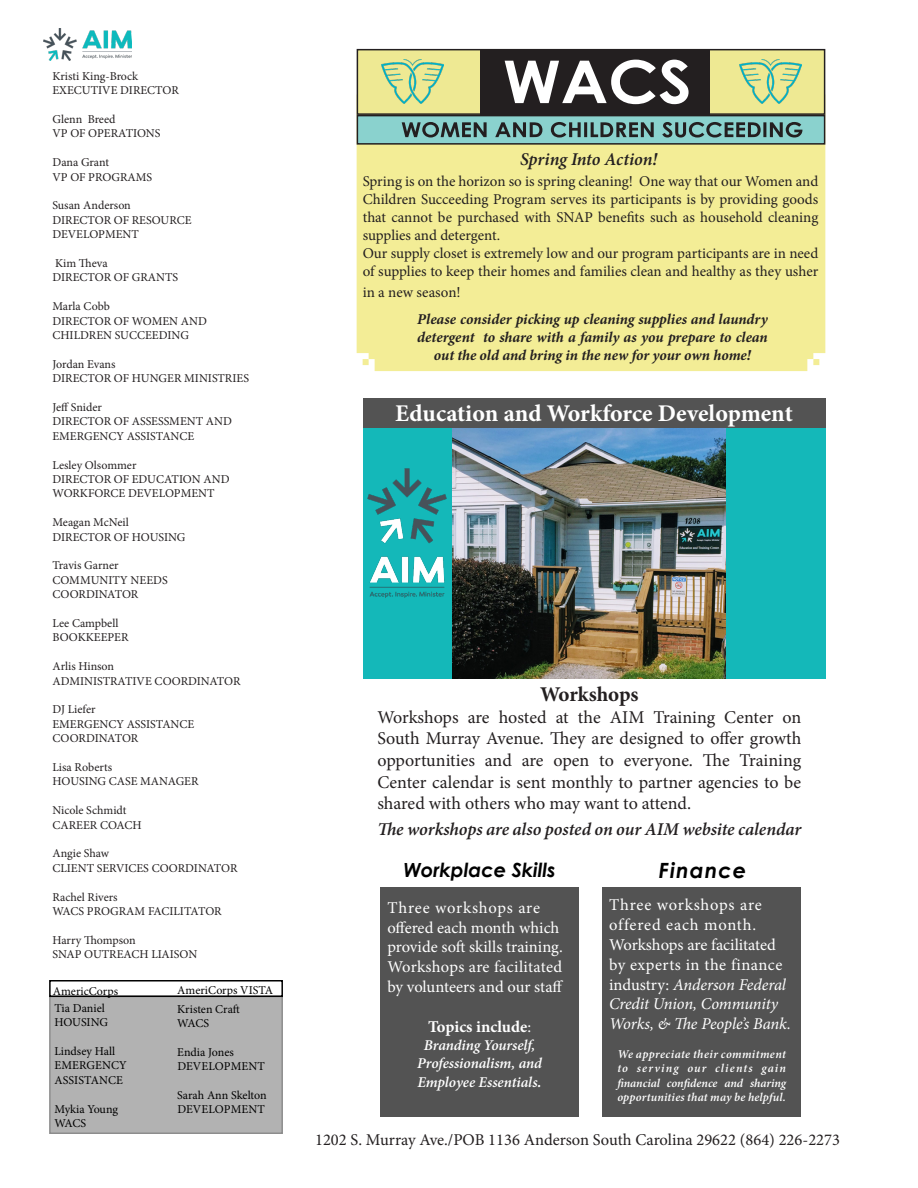
<style>
.page{position:relative;width:918px;height:1188px;background:#fff}
.page>*{position:absolute;margin:0;border:0;box-sizing:border-box;transform-origin:0 0}
.t1{font:700 24px "Minion Pro";letter-spacing:-.005em;color:#fff}
.t2{font:700 21px "Minion Pro";color:#231f20}
.t3{font:italic 700 21px "Century Gothic";letter-spacing:.05em;color:#000}
.t4{font:italic 700 19.5px "Century Gothic";color:#000}
.t5{font:18px/21.6px "Minion Pro";letter-spacing:-.005em;color:#231f20;text-align:justify}
.t6{font:italic 600 18px "Minion Pro";letter-spacing:-.005em;color:#231f20}
.t7{font:16.5px/19.8px "Minion Pro";letter-spacing:.03em;color:#fff}
.t8{font:16.5px/19.8px "Minion Pro";letter-spacing:.01em;color:#fff}
.t9{font:16.5px "Minion Pro";color:#231f20}
.t10{font:700 16.5px "Minion Pro";color:#fff}
.t11{font:15px/18px "Minion Pro";letter-spacing:-.005em;color:#231f20;text-align:justify}
.t12{font:italic 700 15px/18px "Minion Pro";letter-spacing:-.005em;color:#231f20;text-align:center}
.t13{font:italic 600 15px/18px "Minion Pro";letter-spacing:-.005em;color:#fff;text-align:center}
.t14{font:12px/14.4px "Minion Pro";color:#231f20}
.t15{font:12px "Minion Pro";color:#000}
.t16{font:italic 600 12px/14.4px "Minion Pro";letter-spacing:.01em;color:#fff;text-align:justify}
.s1{font-weight:400}
.s2{font-size:16.5px}
.s3{font-style:italic}
</style>
<div class="page">
<img style="left:44px;top:28px;width:88px;height:32px">
<div style="left:49px;top:980px;width:234px;height:17px;border:2px solid #000"></div>
<div style="left:49px;top:996px;width:234px;height:138px;background:#b2b2b2"></div>
<div style="left:357px;top:145px;width:468px;height:226px;background:#f3ed96"></div>
<div style="left:363px;top:428px;width:462px;height:251px;background:#14b8b9"></div>
<img style="left:453px;top:428px;width:272px;height:251px">
<div style="left:363px;top:399px;width:462px;height:29px;background:#535353"></div>
<img style="left:367px;top:468px;width:80px;height:130px">
<div style="left:603px;top:855px;width:198px;height:261px;background:#535353"></div>
<div style="left:381px;top:855px;width:198px;height:261px;background:#535353"></div>
<div style="left:376px;top:855px;width:207px;height:31px;background:#fff"></div>
<div style="left:357px;top:50px;width:468px;height:64px;background:#eee993"></div>
<div style="left:357px;top:49px;width:468px;height:66px;border:2px solid #231f20"></div>
<div style="left:357px;top:116px;width:468px;height:28px;background:#8ad2ce"></div>
<div style="left:357px;top:115px;width:468px;height:30px;border:2px solid #231f20"></div>
<svg style="left:402px;top:122px;width:400px;height:16px"></svg>
<div style="left:480px;top:49px;width:229px;height:66px;background:#231f20"></div>
<svg style="left:505px;top:60px;width:184px;height:44px"></svg>
<img style="left:381px;top:60px;width:62px;height:43px">
<img style="left:740px;top:60px;width:62px;height:43px">
<div style="left:598px;top:855px;width:209px;height:31px;background:#fff"></div>
<p class="t14" style="left:52px;top:69px;width:128px">Kristi King-Brock<br>EXECUTIVE DIRECTOR</p>
<p class="t14" style="left:52px;top:112px;width:110px">Glenn Breed<br>VP OF OPERATIONS</p>
<p class="t14" style="left:52px;top:155px;width:101px">Dana Grant<br>VP OF PROGRAMS</p>
<p class="t14" style="left:52px;top:198px;width:141px">Susan Anderson<br>DIRECTOR OF RESOURCE<br>DEVELOPMENT</p>
<p class="t14" style="left:52px;top:256px;width:127px">Kim Theva<br>DIRECTOR OF GRANTS</p>
<p class="t14" style="left:52px;top:299px;width:156px">Marla Cobb<br>DIRECTOR OF WOMEN AND<br>CHILDREN SUCCEEDING</p>
<p class="t14" style="left:52px;top:357px;width:198px">Jordan Evans<br>DIRECTOR OF HUNGER MINISTRIES</p>
<p class="t14" style="left:52px;top:400px;width:181px">Jeff Snider<br>DIRECTOR OF ASSESSMENT AND<br>EMERGENCY ASSISTANCE</p>
<p class="t14" style="left:52px;top:458px;width:179px">Lesley Olsommer<br>DIRECTOR OF EDUCATION AND<br>WORKFORCE DEVELOPMENT</p>
<p class="t14" style="left:52px;top:515px;width:135px">Meagan McNeil<br>DIRECTOR OF HOUSING</p>
<p class="t14" style="left:52px;top:558px;width:117px">Travis Garner<br>COMMUNITY NEEDS<br>COORDINATOR</p>
<p class="t14" style="left:52px;top:616px;width:78px">Lee Campbell<br>BOOKKEEPER</p>
<p class="t14" style="left:52px;top:659px;width:190px">Arlis Hinson<br>ADMINISTRATIVE COORDINATOR</p>
<p class="t14" style="left:52px;top:702px;width:143px">DJ Liefer<br>EMERGENCY ASSISTANCE<br>COORDINATOR</p>
<p class="t14" style="left:52px;top:760px;width:148px">Lisa Roberts<br>HOUSING CASE MANAGER</p>
<p class="t14" style="left:52px;top:803px;width:91px">Nicole Schmidt<br>CAREER COACH</p>
<p class="t14" style="left:52px;top:846px;width:187px">Angie Shaw<br>CLIENT SERVICES COORDINATOR</p>
<p class="t14" style="left:52px;top:890px;width:171px">Rachel Rivers<br>WACS PROGRAM FACILITATOR</p>
<p class="t14" style="left:52px;top:933px;width:146px">Harry Thompson<br>SNAP OUTREACH LIAISON</p>
<p class="t15" style="left:53px;top:983px;width:67px">AmericCorps</p>
<p class="t15" style="left:177px;top:982px;width:97px">AmeriCorps VISTA</p>
<p class="t15" style="left:54px;top:1000px;width:52px">Tia Daniel</p>
<p class="t15" style="left:54px;top:1014px;width:55px">HOUSING</p>
<p class="t15" style="left:54px;top:1043px;width:62px">Lindsey Hall</p>
<p class="t15" style="left:54px;top:1058px;width:74px">EMERGENCY</p>
<p class="t15" style="left:54px;top:1072px;width:70px">ASSISTANCE</p>
<p class="t15" style="left:54px;top:1101px;width:65px">Mykia Young</p>
<p class="t15" style="left:54px;top:1115px;width:33px">WACS</p>
<p class="t15" style="left:177px;top:1001px;width:64px">Kristen Craft</p>
<p class="t15" style="left:177px;top:1015px;width:33px">WACS</p>
<p class="t15" style="left:177px;top:1044px;width:58px">Endia Jones</p>
<p class="t15" style="left:177px;top:1058px;width:89px">DEVELOPMENT</p>
<p class="t15" style="left:177px;top:1087px;width:91px">Sarah Ann Skelton</p>
<p class="t15" style="left:177px;top:1102px;width:89px">DEVELOPMENT</p>
<p class="t6" style="left:520px;top:146px;width:139px">Spring Into Action!</p>
<p class="t11" style="left:363px;top:172px;width:457px">Spring is on the horizon so is spring cleaning! One way that our Women and Children Succeeding Program serves its participants is by providing goods that cannot be purchased with SNAP benefits such as household cleaning supplies and detergent.</p>
<p class="t11" style="left:363px;top:244px;width:457px">Our supply closet is extremely low and our program participants are in need of supplies to keep their homes and families clean and healthy as they usher</p>
<p class="t11" style="left:363px;top:284px;width:100px">in a new season!</p>
<p class="t12" style="left:417px;top:310px;width:352px">Please consider picking up cleaning supplies and laundry detergent to share with a family as you prepare to clean out the old and bring in the new for your own home!</p>
<p class="t1" style="left:395px;top:396px;width:399px">Education and Workforce Development</p>
<p class="t2" style="left:540px;top:680px;width:100px">Workshops</p>
<p class="t5" style="left:377px;top:706px;width:425px">Workshops are hosted at the AIM Training Center on South Murray Avenue. They are designed to offer growth opportunities and are open to everyone. The Training Center calendar is sent monthly to partner agencies to be shared with others who may want to attend.</p>
<p class="t6" style="left:377px;top:817px;width:425px">The workshops are also posted on our AIM website calendar</p>
<p class="t4" style="left:403px;top:855px;width:154px">Workplace Skills</p>
<p class="t8" style="left:387px;top:898px;width:177px">Three workshops are offered each month which provide soft skills training.<br>Workshops are facilitated by volunteers and our staff</p>
<p class="t10" style="left:428px;top:1015px;width:105px">Topics include<span class="s1">:</span></p>
<p class="t13" style="left:417px;top:1036px;width:126px">Branding Yourself,<br>Professionalism, and</p>
<p class="t13" style="left:418px;top:1073px;width:126px">Employee Essentials<span class="s2">.</span></p>
<p class="t3" style="left:659px;top:855px;width:89px">Finance</p>
<p class="t7" style="left:609px;top:895px;width:183px">Three workshops are offered each month.<br>Workshops are facilitated by experts in the finance industry: <span class="s3">Anderson Federal<br>Credit Union, Community<br>Works, &amp; The People’s Bank.</span></p>
<p class="t16" style="left:617px;top:1047px;width:170px">We appreciate their commitment to serving our clients gain financial confidence and sharing opportunities that may be helpful.</p>
<h3 class="t9" style="left:315px;top:1128px;width:526px">1202 S. Murray Ave./POB 1136 Anderson South Carolina 29622 (864) 226-2273</h3>
</div>
